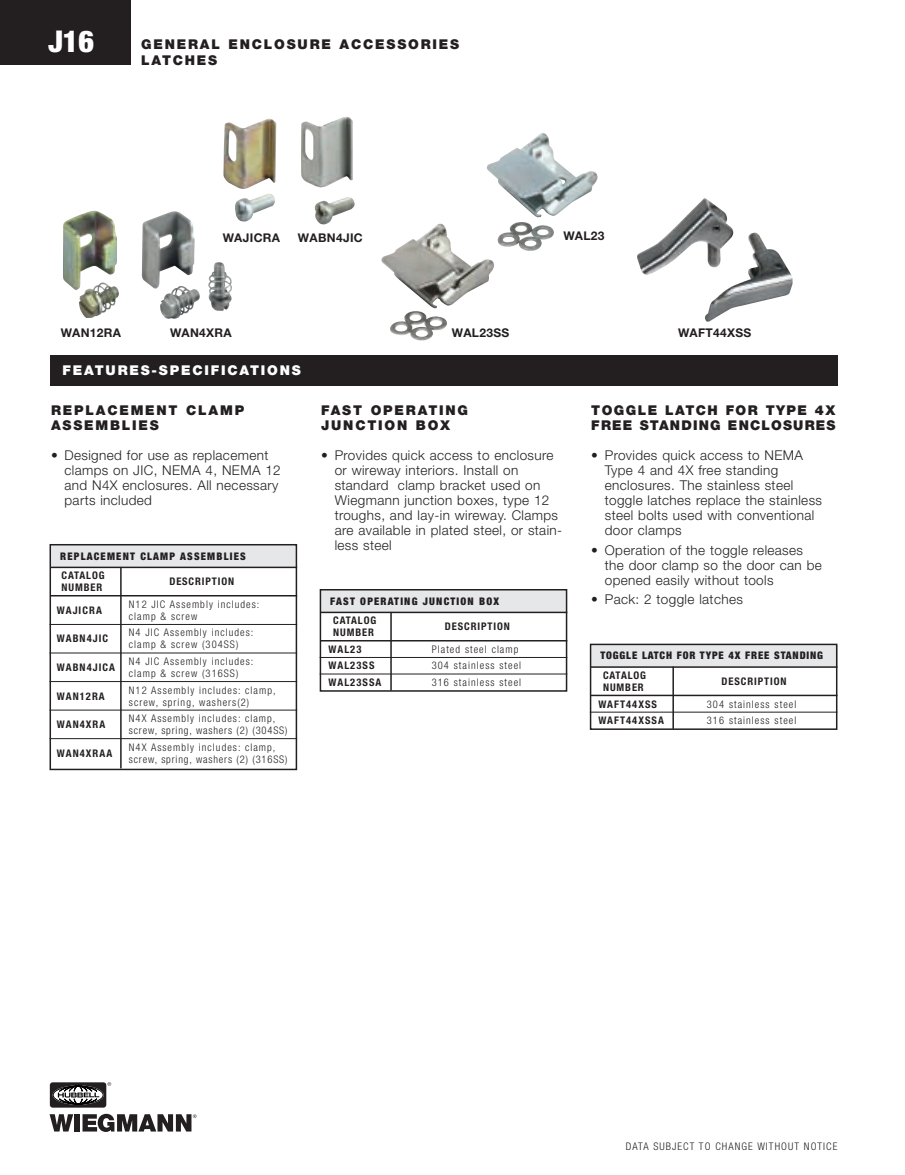
<style>
.page{position:relative;width:905px;height:1175px;background:#fff}
.page>*{position:absolute;margin:0;border:0;box-sizing:border-box;transform-origin:0 0}
.t1{font:900 condensed 30px "Helvetica Neue";color:#fff}
.t2{font:300 13.5px/15px "Helvetica Neue";letter-spacing:.03em;color:#231f20}
.t3{font:900 13.5px/15px "Helvetica Neue";letter-spacing:.135em;color:#231f20}
.t4{font:900 13.5px/15px "Helvetica Neue";letter-spacing:.085em;color:#231f20}
.t5{font:900 13.5px "Helvetica Neue";letter-spacing:.135em;color:#fff}
.t6{font:700 12px "Helvetica Neue";letter-spacing:.03em;color:#231f20}
.t7{font:300 condensed 10.5px/12px "Helvetica Neue";letter-spacing:.1em;color:#231f20}
.t8{font:700 condensed 10.5px/16.5px "Helvetica Neue";letter-spacing:.085em;color:#231f20}
.t9{font:900 condensed 10.5px "Helvetica Neue";letter-spacing:.115em;color:#231f20}
.t10{font:900 condensed 10.5px "Helvetica Neue";letter-spacing:.085em;color:#231f20}
</style>
<div class="page">
<svg style="left:50px;top:1114px;width:23px;height:17px"></svg>
<div style="left:74px;top:1114px;width:6px;height:17px;background:#231f20"></div>
<svg style="left:82px;top:1113px;width:114px;height:18px"></svg>
<div style="left:50px;top:1082px;width:56px;height:25px;background:#231f20;border-radius:3px"></div>
<svg style="left:53px;top:1085px;width:50px;height:19px"></svg>
<svg style="left:58px;top:1085px;width:41px;height:19px"></svg>
<div style="left:50px;top:356px;width:787px;height:30px;background:#231f20"></div>
<div style="left:50px;top:545px;width:247px;height:22px;background:#e6e7e9"></div>
<div style="left:50px;top:544px;width:247px;height:226px;border:2px solid #231f20"></div>
<hr style="left:50px;top:624px;width:247px;height:1px;background:#231f20">
<hr style="left:50px;top:652px;width:247px;height:1px;background:#231f20">
<hr style="left:50px;top:681px;width:247px;height:1px;background:#231f20">
<hr style="left:50px;top:709px;width:247px;height:1px;background:#231f20">
<hr style="left:50px;top:738px;width:247px;height:1px;background:#231f20">
<hr style="left:50px;top:566px;width:247px;height:2px;background:#231f20">
<hr style="left:50px;top:595px;width:247px;height:1px;background:#231f20">
<hr style="left:120px;top:567px;width:2px;height:201px;background:#231f20">
<div style="left:320px;top:590px;width:247px;height:22px;background:#e6e7e9"></div>
<div style="left:320px;top:589px;width:247px;height:102px;border:2px solid #231f20"></div>
<hr style="left:320px;top:657px;width:247px;height:1px;background:#231f20">
<hr style="left:320px;top:673px;width:247px;height:1px;background:#231f20">
<hr style="left:320px;top:611px;width:247px;height:2px;background:#231f20">
<hr style="left:320px;top:640px;width:247px;height:1px;background:#231f20">
<hr style="left:390px;top:612px;width:2px;height:78px;background:#231f20">
<div style="left:590px;top:644px;width:247px;height:22px;background:#e6e7e9"></div>
<div style="left:590px;top:643px;width:247px;height:87px;border:2px solid #231f20"></div>
<hr style="left:590px;top:711px;width:247px;height:1px;background:#231f20">
<hr style="left:590px;top:666px;width:247px;height:2px;background:#231f20">
<hr style="left:590px;top:694px;width:247px;height:2px;background:#231f20">
<hr style="left:672px;top:666px;width:2px;height:63px;background:#231f20">
<img style="left:381px;top:224px;width:113px;height:116px">
<img style="left:63px;top:211px;width:56px;height:107px">
<img style="left:142px;top:211px;width:90px;height:108px">
<img style="left:637px;top:198px;width:155px;height:124px">
<img style="left:487px;top:133px;width:110px;height:118px">
<img style="left:301px;top:117px;width:53px;height:107px">
<img style="left:223px;top:119px;width:53px;height:102px">
<div style="left:0;top:0;width:130px;height:64px;background:#231f20"></div>
<p class="t1" style="left:48px;top:31px;width:47px">J16</p>
<p class="t3" style="left:141px;top:37px;width:319px;line-height:16.2px">GENERAL ENCLOSURE ACCESSORIES<br>LATCHES</p>
<p class="t6" style="left:61px;top:329px;width:62px">WAN12RA</p>
<p class="t6" style="left:223px;top:234px;width:59px">WAJICRA</p>
<p class="t6" style="left:298px;top:234px;width:66px">WABN4JIC</p>
<p class="t6" style="left:563px;top:232px;width:43px">WAL23</p>
<p class="t6" style="left:170px;top:329px;width:63px">WAN4XRA</p>
<p class="t6" style="left:452px;top:328px;width:59px">WAL23SS</p>
<p class="t6" style="left:678px;top:328px;width:75px">WAFT44XSS</p>
<p class="t5" style="left:63px;top:365px;width:240px">FEATURES-SPECIFICATIONS</p>
<p class="t3" style="left:51px;top:404px;width:195px">REPLACEMENT CLAMP<br>ASSEMBLIES</p>
<p class="t2" style="left:65px;top:449px;width:218px;text-indent:-14px">• Designed for use as replacement clamps on JIC, NEMA 4, NEMA 12 and N4X enclosures. All necessary parts included</p>
<p class="t9" style="left:60px;top:552px;width:187px">REPLACEMENT CLAMP ASSEMBLIES</p>
<p class="t8" style="left:62px;top:568px;width:44px">CATALOG</p>
<p class="t8" style="left:57px;top:577px;width:47px;line-height:22.5px;text-align:center">NUMBER<br>WAJICRA</p>
<p class="t8" style="left:169px;top:574px;width:66px">DESCRIPTION</p>
<p class="t7" style="left:129px;top:599px;width:132px">N12 JIC Assembly includes: clamp &amp; screw</p>
<p class="t8" style="left:57px;top:631px;width:53px">WABN4JIC</p>
<p class="t7" style="left:129px;top:627px;width:126px">N4 JIC Assembly includes: clamp &amp; screw (304SS)</p>
<p class="t8" style="left:57px;top:660px;width:59px">WABN4JICA</p>
<p class="t7" style="left:129px;top:656px;width:126px">N4 JIC Assembly includes: clamp &amp; screw (316SS)</p>
<p class="t8" style="left:57px;top:688px;width:49px">WAN12RA</p>
<p class="t7" style="left:129px;top:684px;width:148px">N12 Assembly includes: clamp, screw, spring, washers(2)</p>
<p class="t8" style="left:57px;top:717px;width:50px">WAN4XRA</p>
<p class="t7" style="left:129px;top:713px;width:160px">N4X Assembly includes: clamp, screw, spring, washers (2) (304SS)</p>
<p class="t8" style="left:57px;top:745px;width:57px">WAN4XRAA</p>
<p class="t7" style="left:129px;top:741px;width:160px">N4X Assembly includes: clamp, screw, spring, washers (2) (316SS)</p>
<p class="t3" style="left:321px;top:404px;width:148px">FAST OPERATING<br>JUNCTION BOX</p>
<p class="t2" style="left:335px;top:449px;width:229px;text-indent:-14px">• Provides quick access to enclosure or wireway interiors. Install on standard clamp bracket used on<br>Wiegmann junction boxes, type 12 troughs, and lay-in wireway. Clamps are available in plated steel, or stain&shy;less steel</p>
<p class="t9" style="left:330px;top:597px;width:170px">FAST OPERATING JUNCTION BOX</p>
<p class="t8" style="left:333px;top:613px;width:44px">CATALOG</p>
<p class="t8" style="left:328px;top:625px;width:47px;text-indent:5px">NUMBER<br>WAL23</p>
<p class="t8" style="left:445px;top:619px;width:66px">DESCRIPTION</p>
<p class="t7" style="left:431px;top:644px;width:88px">Plated steel clamp</p>
<p class="t8" style="left:328px;top:658px;width:47px">WAL23SS</p>
<p class="t7" style="left:431px;top:660px;width:91px">304 stainless steel</p>
<p class="t8" style="left:328px;top:675px;width:54px">WAL23SSA</p>
<p class="t7" style="left:431px;top:677px;width:91px">316 stainless steel</p>
<p class="t4" style="left:591px;top:404px;width:246px">TOGGLE LATCH FOR TYPE 4X<br>FREE STANDING ENCLOSURES</p>
<p class="t2" style="left:605px;top:449px;width:219px;text-indent:-14px">• Provides quick access to NEMA<br>Type 4 and 4X free standing enclosures. The stainless steel toggle latches replace the stainless steel bolts used with conventional door clamps</p>
<p class="t2" style="left:605px;top:543px;width:218px;text-indent:-14px">• Operation of the toggle releases the door clamp so the door can be opened easily without tools</p>
<p class="t2" style="left:591px;top:593px;width:153px">• Pack: 2 toggle latches</p>
<p class="t10" style="left:600px;top:652px;width:224px">TOGGLE LATCH FOR TYPE 4X FREE STANDING</p>
<p class="t8" style="left:603px;top:668px;width:44px">CATALOG</p>
<p class="t8" style="left:598px;top:680px;width:60px;text-indent:5px">NUMBER<br>WAFT44XSS</p>
<p class="t8" style="left:721px;top:674px;width:66px">DESCRIPTION</p>
<p class="t7" style="left:706px;top:698px;width:91px">304 stainless steel</p>
<p class="t8" style="left:598px;top:713px;width:67px">WAFT44XSSA</p>
<p class="t7" style="left:706px;top:715px;width:91px">316 stainless steel</p>
<p class="t7" style="left:625px;top:1141px;width:213px">DATA SUBJECT TO CHANGE WITHOUT NOTICE</p>
</div>
